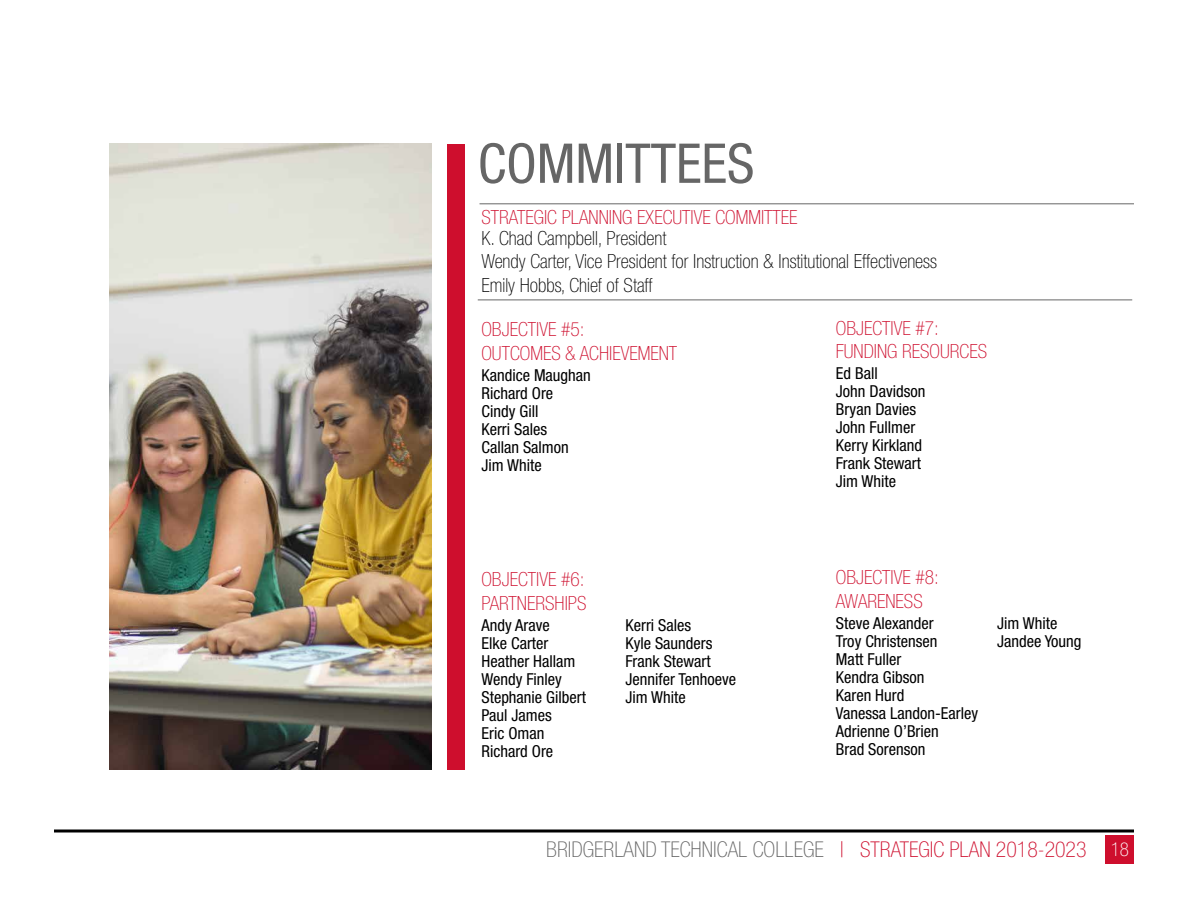
<style>
.page{position:relative;width:1188px;height:918px;background:#fff}
.page>*{position:absolute;margin:0;border:0;box-sizing:border-box;transform-origin:0 0}
.t1{font:condensed 54.9px "Helvetica Neue LT Std";color:#666}
.t2{font:100 condensed 21.75px "Helvetica Neue LT Std";color:#666}
.t3{font:100 condensed 19.5px/23.4px "Helvetica Neue LT Std";color:#ce0e2d}
.t4{font:100 condensed 19.5px/23.4px "Helvetica Neue LT Std";color:#000}
.t5{font:condensed 16.5px/18px "Helvetica Neue LT Std";color:#000}
.s1{color:#ce0e2d}
.s2{font-size:19.05px;color:#fff}
</style>
<div class="page">
<div style="left:1106px;top:835px;width:28px;height:28px;background:#ce0e2d"></div>
<hr style="left:54px;top:830px;width:1080px;height:2px;background:#000">
<div style="left:447px;top:144px;width:17px;height:626px;background:#ce0e2d"></div>
<img style="left:110px;top:144px;width:322px;height:626px">
<hr style="left:480px;top:203px;width:654px;height:1px;background:#666">
<hr style="left:478px;top:300px;width:654px;height:1px;background:#666">
<h1 class="t1" style="left:478px;top:132px;width:278px">COMMITTEES</h1>
<p class="t3" style="left:481px;top:205px;width:318px">STRATEGIC PLANNING EXECUTIVE COMMITTEE</p>
<p class="t4" style="left:482px;top:226px;width:457px">K. Chad Campbell, President<br>Wendy Carter, Vice President for Instruction &amp; Institutional Effectiveness<br>Emily Hobbs, Chief of Staff</p>
<p class="t3" style="left:482px;top:318px;width:197px">OBJECTIVE #5:<br>OUTCOMES &amp; ACHIEVEMENT</p>
<p class="t5" style="left:482px;top:366px;width:111px">Kandice Maughan<br>Richard Ore<br>Cindy Gill<br>Kerri Sales<br>Callan Salmon<br>Jim White</p>
<p class="t3" style="left:482px;top:568px;width:106px">OBJECTIVE #6:<br>PARTNERSHIPS</p>
<p class="t5" style="left:482px;top:616px;width:106px">Andy Arave<br>Elke Carter<br>Heather Hallam<br>Wendy Finley<br>Stephanie Gilbert<br>Paul James<br>Eric Oman<br>Richard Ore</p>
<p class="t5" style="left:626px;top:616px;width:112px">Kerri Sales<br>Kyle Saunders<br>Frank Stewart<br>Jennifer Tenhoeve<br>Jim White</p>
<p class="t3" style="left:836px;top:316px;width:153px">OBJECTIVE #7:<br>FUNDING RESOURCES</p>
<p class="t5" style="left:836px;top:364px;width:91px">Ed Ball<br>John Davidson<br>Bryan Davies<br>John Fullmer<br>Kerry Kirkland<br>Frank Stewart<br>Jim White</p>
<p class="t3" style="left:836px;top:566px;width:104px">OBJECTIVE #8:<br>AWARENESS</p>
<p class="t5" style="left:836px;top:614px;width:144px">Steve Alexander<br>Troy Christensen<br>Matt Fuller<br>Kendra Gibson<br>Karen Hurd<br>Vanessa Landon-Earley<br>Adrienne O’Brien<br>Brad Sorenson</p>
<p class="t5" style="left:997px;top:614px;width:86px">Jim White<br>Jandee Young</p>
<h2 class="t2" style="left:546px;top:838px;width:584px">BRIDGERLAND TECHNICAL COLLEGE <span class="s1">| STRATEGIC PLAN 2018-2023</span> <span class="s2">18</span></h2>
</div>
